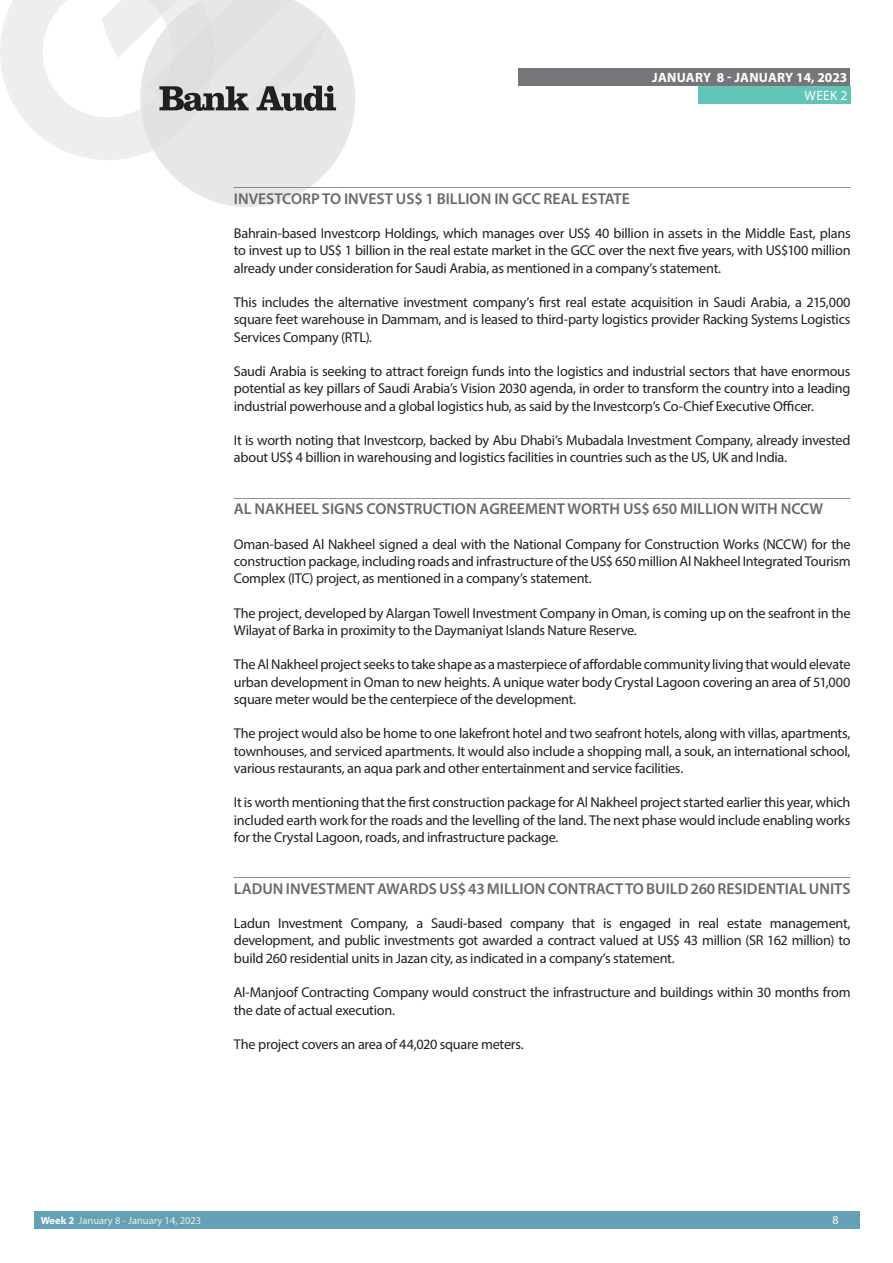
<style>
.page{position:relative;width:893px;height:1263px;background:#fff}
.page>*{position:absolute;margin:0;border:0;box-sizing:border-box;transform-origin:0 0}
.t1{font:15.9px "Myriad Pro";color:#707276}
.t2{font:600 15.75px "Myriad Pro";color:#69696c}
.t3{font:15.6px "Myriad Pro";color:#707276}
.t4{font:14.25px/17.2px "Myriad Pro";letter-spacing:-.02em;color:#231f20;text-align:justify}
.t5{font:700 13.5px "Myriad Pro";letter-spacing:.01em;color:#fff}
.t6{font:13.5px "Myriad Pro";color:#fff}
.t7{font:12px "Myriad Pro";color:#fff}
.t8{font:10.5px "Myriad Pro";color:#ecece9}
.s1{font-weight:700;color:#fff}
</style>
<div class="page">
<div style="left:35px;top:1212px;width:825px;height:17px;background:#65a1b4"></div>
<div style="left:519px;top:68px;width:331px;height:17px;background:#757679"></div>
<div style="left:698px;top:86px;width:152px;height:17px;background:#62c5b6"></div>
<svg style="left:0;top:0;width:355px;height:207px"></svg>
<p class="t5" style="left:652px;top:68px;width:197px">JANUARY 8 - JANUARY 14, 2023</p>
<p class="t6" style="left:805px;top:87px;width:44px">WEEK 2</p>
<p class="t1" style="left:234px;top:171px;width:618px">_____________________________________________________________________________</p>
<p class="t2" style="left:234px;top:188px;width:398px">INVESTCORP TO INVEST US$ 1 BILLION IN GCC REAL ESTATE</p>
<p class="t4" style="left:234px;top:224px;width:618px">Bahrain-based Investcorp Holdings, which manages over US$ 40 billion in assets in the Middle East, plans to invest up to US$ 1 billion in the real estate market in the GCC over the next five years, with US$100 million already under consideration for Saudi Arabia, as mentioned in a company’s statement.</p>
<p class="t4" style="left:234px;top:293px;width:618px">This includes the alternative investment company’s first real estate acquisition in Saudi Arabia, a 215,000 square feet warehouse in Dammam, and is leased to third-party logistics provider Racking Systems Logistics Services Company (RTL).</p>
<p class="t4" style="left:234px;top:362px;width:618px">Saudi Arabia is seeking to attract foreign funds into the logistics and industrial sectors that have enormous potential as key pillars of Saudi Arabia’s Vision 2030 agenda, in order to transform the country into a leading industrial powerhouse and a global logistics hub, as said by the Investcorp’s Co-Chief Executive Officer.</p>
<p class="t4" style="left:234px;top:431px;width:618px">It is worth noting that Investcorp, backed by Abu Dhabi’s Mubadala Investment Company, already invested about US$ 4 billion in warehousing and logistics facilities in countries such as the US, UK and India.</p>
<p class="t3" style="left:234px;top:482px;width:618px">______________________________________________________________________________</p>
<p class="t2" style="left:234px;top:499px;width:591px">AL NAKHEEL SIGNS CONSTRUCTION AGREEMENT WORTH US$ 650 MILLION WITH NCCW</p>
<p class="t4" style="left:234px;top:535px;width:618px">Oman-based Al Nakheel signed a deal with the National Company for Construction Works (NCCW) for the construction package, including roads and infrastructure of the US$ 650 million Al Nakheel Integrated Tourism Complex (ITC) project, as mentioned in a company’s statement.</p>
<p class="t4" style="left:234px;top:604px;width:618px">The project, developed by Alargan Towell Investment Company in Oman, is coming up on the seafront in the<br>Wilayat of Barka in proximity to the Daymaniyat Islands Nature Reserve.</p>
<p class="t4" style="left:234px;top:656px;width:618px">The Al Nakheel project seeks to take shape as a masterpiece of affordable community living that would elevate urban development in Oman to new heights. A unique water body Crystal Lagoon covering an area of 51,000 square meter would be the centerpiece of the development.</p>
<p class="t4" style="left:234px;top:725px;width:618px">The project would also be home to one lakefront hotel and two seafront hotels, along with villas, apartments, townhouses, and serviced apartments. It would also include a shopping mall, a souk, an international school, various restaurants, an aqua park and other entertainment and service facilities.</p>
<p class="t4" style="left:234px;top:794px;width:618px">It is worth mentioning that the first construction package for Al Nakheel project started earlier this year, which included earth work for the roads and the levelling of the land. The next phase would include enabling works for the Crystal Lagoon, roads, and infrastructure package.</p>
<p class="t3" style="left:234px;top:862px;width:618px">______________________________________________________________________________</p>
<p class="t2" style="left:234px;top:878px;width:618px">LADUN INVESTMENT AWARDS US$ 43 MILLION CONTRACT TO BUILD 260 RESIDENTIAL UNITS</p>
<p class="t4" style="left:234px;top:914px;width:618px">Ladun Investment Company, a Saudi-based company that is engaged in real estate management, development, and public investments got awarded a contract valued at US$ 43 million (SR 162 million) to build 260 residential units in Jazan city, as indicated in a company’s statement.</p>
<p class="t4" style="left:234px;top:983px;width:618px">Al-Manjoof Contracting Company would construct the infrastructure and buildings within 30 months from the date of actual execution.</p>
<p class="t4" style="left:234px;top:1035px;width:291px">The project covers an area of 44,020 square meters.</p>
<p class="t8" style="left:41px;top:1214px;width:162px"><span class="s1">Week 2</span> January 8 - January 14, 2023</p>
<p class="t7" style="left:832px;top:1213px;width:8px">8</p>
</div>
